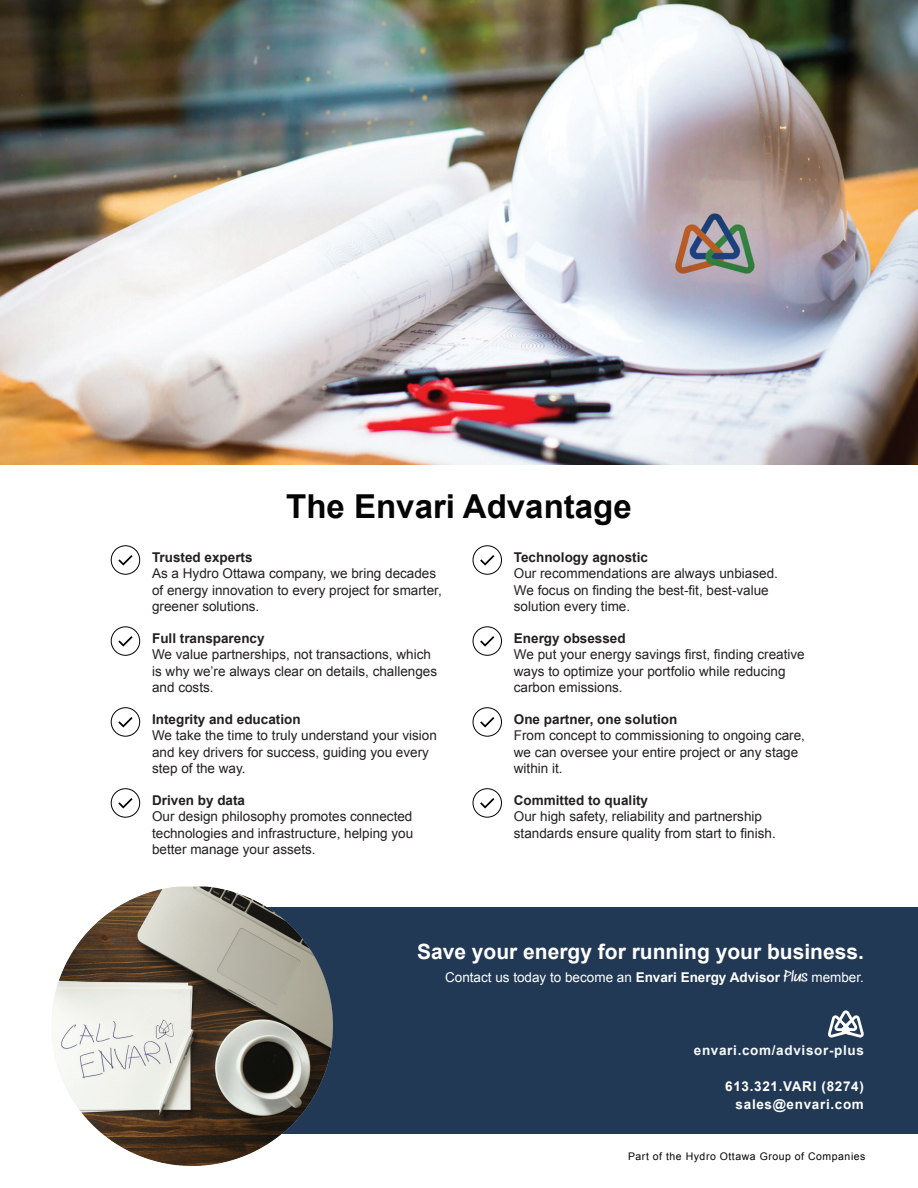
<style>
.page{position:relative;width:918px;height:1188px;background:#fff}
.page>*{position:absolute;margin:0;border:0;box-sizing:border-box;transform-origin:0 0}
.t1{font:700 33px "Arial";color:#040503}
.t2{font:700 21px "Arial";color:#fff}
.t3{font:13.5px/16.2px "Arial";color:#231f20}
.t4{font:700 13.5px "Arial";color:#231f20}
.t5{font:13.5px "Arial";color:#fff}
.t6{font:700 13.5px/18px "Arial";letter-spacing:.05em;color:#fff;text-align:right}
.t7{font:700 13.5px "Arial";letter-spacing:.05em;color:#f6fbfe}
.t8{font:10.5px "Arial";letter-spacing:.05em;color:#040503}
.s1{font-weight:700}
.s2{font-family:"Sedgwick Ave"}
</style>
<div class="page">
<img style="left:0;top:0;width:918px;height:465px">
<div style="left:176px;top:908px;width:742px;height:226px;background:#213955"></div>
<svg style="left:828px;top:1010px;width:36px;height:28px"></svg>
<img style="left:52px;top:886px;width:292px;height:280px">
<div style="left:111px;top:545px;width:29px;height:30px;border:1px solid #000;border-radius:50%"></div>
<svg style="left:118px;top:555px;width:15px;height:11px"></svg>
<div style="left:111px;top:626px;width:29px;height:30px;border:1px solid #000;border-radius:50%"></div>
<svg style="left:118px;top:636px;width:15px;height:11px"></svg>
<div style="left:111px;top:707px;width:29px;height:30px;border:1px solid #000;border-radius:50%"></div>
<svg style="left:118px;top:717px;width:15px;height:11px"></svg>
<div style="left:111px;top:788px;width:29px;height:30px;border:1px solid #000;border-radius:50%"></div>
<svg style="left:118px;top:798px;width:15px;height:11px"></svg>
<div style="left:473px;top:545px;width:29px;height:30px;border:1px solid #000;border-radius:50%"></div>
<svg style="left:480px;top:555px;width:15px;height:11px"></svg>
<div style="left:473px;top:626px;width:29px;height:30px;border:1px solid #000;border-radius:50%"></div>
<svg style="left:480px;top:636px;width:15px;height:11px"></svg>
<div style="left:473px;top:707px;width:29px;height:30px;border:1px solid #000;border-radius:50%"></div>
<svg style="left:480px;top:717px;width:15px;height:11px"></svg>
<div style="left:473px;top:788px;width:29px;height:30px;border:1px solid #000;border-radius:50%"></div>
<svg style="left:480px;top:798px;width:15px;height:11px"></svg>
<h1 class="t1" style="left:286px;top:484px;width:347px">The Envari Advantage</h1>
<p class="t4" style="left:152px;top:548px;width:102px">Trusted experts</p>
<p class="t3" style="left:152px;top:566px;width:291px">As a Hydro Ottawa company, we bring decades of energy innovation to every project for smarter, greener solutions.</p>
<p class="t4" style="left:152px;top:629px;width:114px">Full transparency</p>
<p class="t3" style="left:152px;top:647px;width:287px">We value partnerships, not transactions, which is why we’re always clear on details, challenges and costs.</p>
<p class="t4" style="left:152px;top:710px;width:150px">Integrity and education</p>
<p class="t3" style="left:152px;top:728px;width:286px">We take the time to truly understand your vision and key drivers for success, guiding you every step of the way.</p>
<p class="t4" style="left:152px;top:791px;width:95px">Driven by data</p>
<p class="t3" style="left:152px;top:809px;width:263px;text-align:justify">Our design philosophy promotes connected technologies and infrastructure, helping you better manage your assets.</p>
<p class="t4" style="left:514px;top:548px;width:136px">Technology agnostic</p>
<p class="t3" style="left:514px;top:566px;width:266px">Our recommendations are always unbiased.<br>We focus on finding the best-fit, best-value solution every time.</p>
<p class="t4" style="left:514px;top:629px;width:113px">Energy obsessed</p>
<p class="t3" style="left:514px;top:647px;width:292px">We put your energy savings first, finding creative ways to optimize your portfolio while reducing carbon emissions.</p>
<p class="t4" style="left:514px;top:710px;width:165px">One partner, one solution</p>
<p class="t3" style="left:514px;top:728px;width:293px">From concept to commissioning to ongoing care, we can oversee your entire project or any stage within it.</p>
<p class="t4" style="left:514px;top:791px;width:136px">Committed to quality</p>
<p class="t3" style="left:514px;top:809px;width:263px">Our high safety, reliability and partnership standards ensure quality from start to finish.</p>
<h2 class="t2" style="left:417px;top:938px;width:448px">Save your energy for running your business.</h2>
<p class="t5" style="left:445px;top:968px;width:420px">Contact us today to become an <span class="s1">Envari Energy Advisor</span> <span class="s2">Plus</span> member.</p>
<p class="t7" style="left:694px;top:1041px;width:172px">envari.com/advisor-plus</p>
<p class="t6" style="left:725px;top:1077px;width:140px">613.321.VARI (8274) sales@envari.com</p>
<p class="t8" style="left:628px;top:1150px;width:239px">Part of the Hydro Ottawa Group of Companies</p>
</div>
